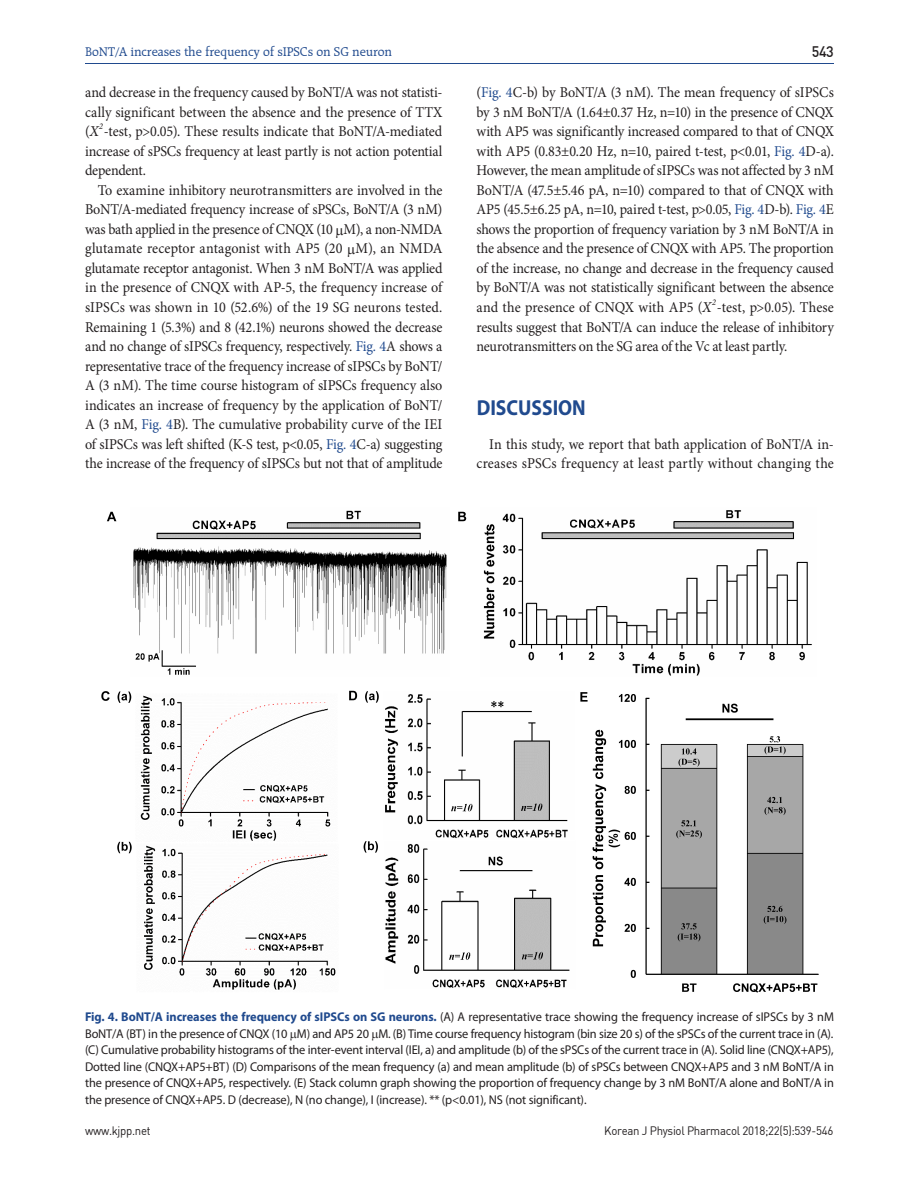
<style>
.page{position:relative;width:919px;height:1191px;background:#fff}
.page>*{position:absolute;margin:0;border:0;box-sizing:border-box;transform-origin:0 0}
.t1{font:700 21.75px "Myriad Pro";color:#204a8e;scale:.9 1}
.t2{font:15px/19.5px "Minion Pro";letter-spacing:-.005em;color:#231f20;text-align:justify;scale:.94 1}
.t3{font:15px "Dinmed";color:#231f20;scale:.95 1}
.t4{font:13.5px "Raleigh BT";letter-spacing:-.01em;color:#204a8e}
.t5{font:12.75px/16.5px "Myriad Pro";letter-spacing:-.01em;color:#231f20;text-align:justify}
.t6{font:12px "Dinreg";letter-spacing:-.025em;color:#231f20;scale:.95 1}
.t7{font:italic 8.7px "Minion Pro";color:#231f20;scale:.94 1}
.s1{font-style:italic}
.s2{color:#204a8e}
.s3{font-weight:700;color:#204a8e}
</style>
<div class="page">
<hr style="left:85px;top:64px;width:748px;height:1px;background:#204a8e">
<img style="left:101px;top:510px;width:718px;height:483px">
<p class="t4" style="left:85px;top:43px;width:309px">BoNT/A increases the frequency of sIPSCs on SG neuron</p>
<p class="t2" style="left:85px;top:83px;width:381px">and decrease in the frequency caused by BoNT/A was not statisti&shy;cally significant between the absence and the presence of TTX (<span class="s1">X</span>-test, p&gt;0.05). These results indicate that BoNT/A-mediated</p>
<p class="t7" style="left:99px;top:121px;width:8px">2</p>
<p class="t2" style="left:85px;top:141px;width:381px">increase of sPSCs frequency at least partly is not action potential dependent.</p>
<p class="t2" style="left:85px;top:180px;width:382px;text-indent:13px">To examine inhibitory neurotransmitters are involved in the BoNT/A-mediated frequency increase of sPSCs, BoNT/A (3 nM) was bath applied in the presence of CNQX (10 M), a non-NMDA glutamate receptor antagonist with AP5 (20 M), an NMDA glutamate receptor antagonist. When 3 nM BoNT/A was applied in the presence of CNQX with AP-5, the frequency increase of sIPSCs was shown in 10 (52.6%) of the 19 SG neurons tested.<br>Remaining 1 (5.3%) and 8 (42.1%) neurons showed the decrease and no change of sIPSCs frequency, respectively. <span class="s2">Fig. 4</span>A shows a representative trace of the frequency increase of sIPSCs by BoNT/ A (3 nM). The time course histogram of sIPSCs frequency also indicates an increase of frequency by the application of BoNT/ A (3 nM, <span class="s2">Fig. 4</span>B). The cumulative probability curve of the IEI of sIPSCs was left shifted (K-S test, p&lt;0.05, <span class="s2">Fig. 4</span>C-a) suggesting the increase of the frequency of sIPSCs but not that of amplitude</p>
<p class="t3" style="left:811px;top:42px;width:25px">543</p>
<p class="t2" style="left:476px;top:83px;width:382px">(<span class="s2">Fig. 4</span>C-b) by BoNT/A (3 nM). The mean frequency of sIPSCs by 3 nM BoNT/A (1.64±0.37 Hz, n=10) in the presence of CNQX with AP5 was significantly increased compared to that of CNQX with AP5 (0.83±0.20 Hz, n=10, paired t-test, p&lt;0.01, <span class="s2">Fig. 4</span>D-a).<br>However, the mean amplitude of sIPSCs was not affected by 3 nM BoNT/A (47.5±5.46 pA, n=10) compared to that of CNQX with AP5 (45.5±6.25 pA, n=10, paired t-test, p&gt;0.05, <span class="s2">Fig. 4</span>D-b). <span class="s2">Fig. 4</span>E shows the proportion of frequency variation by 3 nM BoNT/A in the absence and the presence of CNQX with AP5. The proportion of the increase, no change and decrease in the frequency caused by BoNT/A was not statistically significant between the absence and the presence of CNQX with AP5 (<span class="s1">X</span>-test, p&gt;0.05). These</p>
<p class="t7" style="left:712px;top:296px;width:8px">2</p>
<p class="t2" style="left:476px;top:317px;width:381px">results suggest that BoNT/A can induce the release of inhibitory neurotransmitters on the SG area of the Vc at least partly.</p>
<h1 class="t1" style="left:476px;top:394px;width:123px">DISCUSSION</h1>
<p class="t2" style="left:476px;top:434px;width:382px;text-align:right">In this study, we report that bath application of BoNT/A in&shy;creases sPSCs frequency at least partly without changing the</p>
<p class="t5" style="left:85px;top:1008px;width:750px"><span class="s3">Fig. 4. BoNT/A increases the frequency of sIPSCs on SG neurons.</span> (A) A representative trace showing the frequency increase of sIPSCs by 3 nM BoNT/A (BT) in the presence of CNQX (10 M) and AP5 20 M. (B) Time course frequency histogram (bin size 20 s) of the sPSCs of the current trace in (A). (C) Cumulative probability histograms of the inter-event interval (IEI, a) and amplitude (b) of the sPSCs of the current trace in (A). Solid line (CNQX+AP5), Dotted line (CNQX+AP5+BT) (D) Comparisons of the mean frequency (a) and mean amplitude (b) of sPSCs between CNQX+AP5 and 3 nM BoNT/A in the presence of CNQX+AP5, respectively. (E) Stack column graph showing the proportion of frequency change by 3 nM BoNT/A alone and BoNT/A in the presence of CNQX+AP5. D (decrease), N (no change), I (increase). ** (p&lt;0.01), NS (not significant).</p>
<p class="t6" style="left:85px;top:1123px;width:70px">www.kjpp.net</p>
<p class="t6" style="left:604px;top:1123px;width:243px">Korean J Physiol Pharmacol 2018;22(5):539-546</p>
</div>
